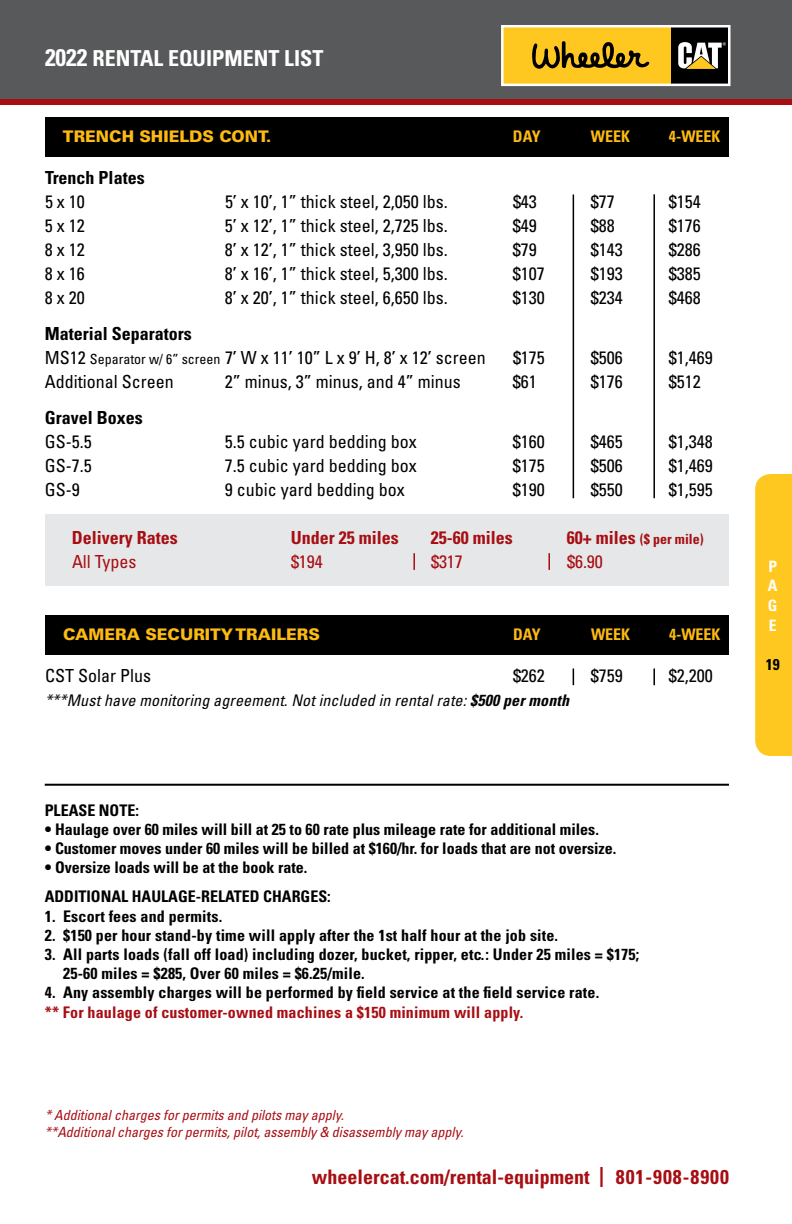
<style>
.page{position:relative;width:792px;height:1224px;background:#fff}
.page>*{position:absolute;margin:0;border:0;box-sizing:border-box;transform-origin:0 0}
.t1{font:700 condensed 22px "Univers LT Std";color:#fff}
.t2{font:700 condensed 20px "Univers LT Std";color:#a70e13}
.t3{font:condensed 18px/24px "Univers LT Std";color:#000}
.t4{font:700 condensed 18px "Univers LT Std";color:#a70e13}
.t5{font:700 condensed 18px "Univers LT Std";color:#000}
.t6{font:condensed 18px "Univers LT Std";color:#a70e13}
.t7{font:700 condensed 16px/29.2px "Univers LT Std";letter-spacing:.01em;color:#000}
.t8{font:italic condensed 16px "Univers LT Std";letter-spacing:.01em;color:#000}
.t9{font:700 condensed 16px "Univers LT Std";letter-spacing:.01em;color:#a70e13}
.t10{font:900 16px "Univers LT Std";color:#fdba12}
.t11{font:700 condensed 16px "Univers LT Std";color:#fdba12}
.t12{font:700 condensed 15.6px/19.6px "Univers LT Std";color:#fff;text-align:justify}
.t13{font:700 condensed 15.6px "Univers LT Std";color:#000}
.t14{font:italic condensed 14px/16.8px "Univers LT Std";color:#a70e13}
.t15{font:700 condensed 14px "Univers LT Std";color:#a70e13}
.s1{font-size:24px}
.s2{font-weight:700}
.s3{font-size:14px}
.s4{font-size:18px}
</style>
<div class="page">
<div style="left:0;top:0;width:792px;height:99px;background:#58595b"></div>
<div style="left:755px;top:474px;width:37px;height:282px;background:#ffc820"></div>
<div style="left:0;top:99px;width:792px;height:6px;background:#a70e13"></div>
<svg style="left:501px;top:25px;width:230px;height:62px;background:#bc9b38"></svg>
<div style="left:45px;top:514px;width:684px;height:72px;background:#e6e7e8"></div>
<div style="left:45px;top:117px;width:684px;height:39px;background:#000"></div>
<div style="left:45px;top:615px;width:684px;height:39px;background:#000"></div>
<svg style="left:413px;top:553px;width:2px;height:17px"></svg>
<svg style="left:548px;top:553px;width:2px;height:17px"></svg>
<hr style="left:45px;top:784px;width:684px;height:2px;background:#000">
<hr style="left:573px;top:195px;width:1px;height:303px;background:#000">
<hr style="left:653px;top:194px;width:2px;height:304px;background:#000">
<svg style="left:573px;top:668px;width:1px;height:17px"></svg>
<svg style="left:653px;top:668px;width:2px;height:17px"></svg>
<h1 class="t1" style="left:45px;top:45px;width:280px"><span class="s1">2022</span> RENTAL EQUIPMENT LIST</h1>
<p class="t10" style="left:63px;top:127px;width:210px">TRENCH SHIELDS CONT.</p>
<p class="t11" style="left:513px;top:127px;width:29px">DAY</p>
<p class="t11" style="left:591px;top:127px;width:41px">WEEK</p>
<p class="t11" style="left:669px;top:127px;width:53px">4-WEEK</p>
<p class="t5" style="left:45px;top:167px;width:101px">Trench Plates</p>
<p class="t3" style="left:45px;top:190px;width:41px">5 x 10</p>
<p class="t3" style="left:225px;top:190px;width:224px">5’ x 10’, 1” thick steel, 2,050 lbs.</p>
<p class="t3" style="left:513px;top:190px;width:25px">$43</p>
<p class="t3" style="left:591px;top:190px;width:25px">$77</p>
<p class="t3" style="left:669px;top:190px;width:33px">$154</p>
<p class="t3" style="left:45px;top:214px;width:41px">5 x 12</p>
<p class="t3" style="left:225px;top:214px;width:224px">5’ x 12’, 1” thick steel, 2,725 lbs.</p>
<p class="t3" style="left:513px;top:214px;width:25px">$49</p>
<p class="t3" style="left:591px;top:214px;width:25px">$88</p>
<p class="t3" style="left:669px;top:214px;width:33px">$176</p>
<p class="t3" style="left:45px;top:238px;width:41px">8 x 12</p>
<p class="t3" style="left:225px;top:238px;width:224px">8’ x 12’, 1” thick steel, 3,950 lbs.</p>
<p class="t3" style="left:513px;top:238px;width:25px">$79</p>
<p class="t3" style="left:591px;top:238px;width:33px">$143</p>
<p class="t3" style="left:669px;top:238px;width:33px">$286</p>
<p class="t3" style="left:45px;top:262px;width:41px">8 x 16</p>
<p class="t3" style="left:225px;top:262px;width:224px">8’ x 16’, 1” thick steel, 5,300 lbs.</p>
<p class="t3" style="left:513px;top:262px;width:33px">$107</p>
<p class="t3" style="left:591px;top:262px;width:33px">$193</p>
<p class="t3" style="left:669px;top:262px;width:33px">$385</p>
<p class="t3" style="left:45px;top:286px;width:41px">8 x 20</p>
<p class="t3" style="left:225px;top:286px;width:224px">8’ x 20’, 1” thick steel, 6,650 lbs.</p>
<p class="t3" style="left:513px;top:286px;width:33px">$130</p>
<p class="t3" style="left:591px;top:286px;width:33px">$234</p>
<p class="t3" style="left:669px;top:286px;width:33px">$468</p>
<p class="t3" style="left:45px;top:322px;width:442px"><span class="s2">Material Separators<br></span>MS12 <span class="s3">Separator w/ 6” screen</span> 7’ W x 11’ 10” L x 9’ H, 8’ x 12’ screen</p>
<p class="t3" style="left:513px;top:346px;width:33px">$175</p>
<p class="t3" style="left:591px;top:346px;width:33px">$506</p>
<p class="t3" style="left:669px;top:346px;width:45px">$1,469</p>
<p class="t3" style="left:45px;top:370px;width:130px">Additional Screen</p>
<p class="t3" style="left:225px;top:370px;width:237px">2” minus, 3” minus, and 4” minus</p>
<p class="t3" style="left:513px;top:370px;width:25px">$61</p>
<p class="t3" style="left:591px;top:370px;width:33px">$176</p>
<p class="t3" style="left:669px;top:370px;width:33px">$512</p>
<p class="t5" style="left:45px;top:407px;width:99px">Gravel Boxes</p>
<p class="t3" style="left:45px;top:430px;width:48px">GS-5.5</p>
<p class="t3" style="left:225px;top:430px;width:193px">5.5 cubic yard bedding box</p>
<p class="t3" style="left:513px;top:430px;width:33px">$160</p>
<p class="t3" style="left:591px;top:430px;width:33px">$465</p>
<p class="t3" style="left:669px;top:430px;width:45px">$1,348</p>
<p class="t3" style="left:45px;top:454px;width:48px">GS-7.5</p>
<p class="t3" style="left:225px;top:454px;width:193px">7.5 cubic yard bedding box</p>
<p class="t3" style="left:513px;top:454px;width:33px">$175</p>
<p class="t3" style="left:591px;top:454px;width:33px">$506</p>
<p class="t3" style="left:669px;top:454px;width:45px">$1,469</p>
<p class="t3" style="left:45px;top:478px;width:36px">GS-9</p>
<p class="t3" style="left:225px;top:478px;width:181px">9 cubic yard bedding box</p>
<p class="t3" style="left:513px;top:478px;width:33px">$190</p>
<p class="t3" style="left:591px;top:478px;width:33px">$550</p>
<p class="t3" style="left:669px;top:478px;width:45px">$1,595</p>
<p class="t4" style="left:72px;top:527px;width:107px">Delivery Rates</p>
<p class="t4" style="left:291px;top:527px;width:109px">Under 25 miles</p>
<p class="t4" style="left:431px;top:527px;width:83px">25-60 miles</p>
<p class="t15" style="left:567px;top:531px;width:138px"><span class="s4">60+ miles</span> ($ per mile)</p>
<p class="t6" style="left:72px;top:551px;width:66px">All Types</p>
<p class="t6" style="left:291px;top:551px;width:33px">$194</p>
<p class="t6" style="left:431px;top:551px;width:33px">$317</p>
<p class="t6" style="left:567px;top:551px;width:37px">$6.90</p>
<p class="t10" style="left:63px;top:625px;width:258px">CAMERA SECURITY TRAILERS</p>
<p class="t11" style="left:513px;top:625px;width:29px">DAY</p>
<p class="t11" style="left:591px;top:625px;width:41px">WEEK</p>
<p class="t11" style="left:669px;top:625px;width:53px">4-WEEK</p>
<p class="t3" style="left:45px;top:664px;width:108px">CST Solar Plus</p>
<p class="t3" style="left:513px;top:664px;width:33px">$262</p>
<p class="t3" style="left:591px;top:664px;width:33px">$759</p>
<p class="t3" style="left:669px;top:664px;width:45px">$2,200</p>
<p class="t8" style="left:45px;top:690px;width:526px">***Must have monitoring agreement. Not included in rental rate: <span class="s2">$500 per month</span></p>
<p class="t7" style="left:45px;top:795px;width:96px">PLEASE NOTE:</p>
<p class="t7" style="left:45px;top:814px;width:556px">• Haulage over 60 miles will bill at 25 to 60 rate plus mileage rate for additional miles.</p>
<p class="t7" style="left:45px;top:834px;width:573px">• Customer moves under 60 miles will be billed at $160/hr. for loads that are not oversize.</p>
<p class="t7" style="left:45px;top:853px;width:288px">• Oversize loads will be at the book rate.<br>ADDITIONAL HAULAGE-RELATED CHARGES:</p>
<p class="t7" style="left:45px;top:901px;width:179px">1. Escort fees and permits.</p>
<p class="t7" style="left:45px;top:920px;width:515px">2. $150 per hour stand-by time will apply after the 1st half hour at the job site.</p>
<p class="t7" style="left:63px;top:945px;width:578px;line-height:19.2px;text-indent:-19px">3. All parts loads (fall off load) including dozer, bucket, ripper, etc.: Under 25 miles = $175;<br>25-60 miles = $285, Over 60 miles = $6.25/mile.</p>
<p class="t7" style="left:45px;top:978px;width:556px">4. Any assembly charges will be performed by field service at the field service rate.</p>
<p class="t9" style="left:45px;top:1002px;width:480px">** For haulage of customer-owned machines a $150 minimum will apply.</p>
<p class="t14" style="left:45px;top:1107px;width:424px">*Additionalchargesforpermitsand pilotsmayapply. **Additionalchargesforpermits,pilot,assembly&amp; disassemblymayapply.</p>
<p class="t2" style="left:312px;top:1164px;width:419px">wheelercat.com/rental-equipment | 801-908-8900</p>
<p class="t12" style="left:768px;top:556px;width:11px">P A G E</p>
<p class="t13" style="left:766px;top:655px;width:15px">19</p>
</div>
